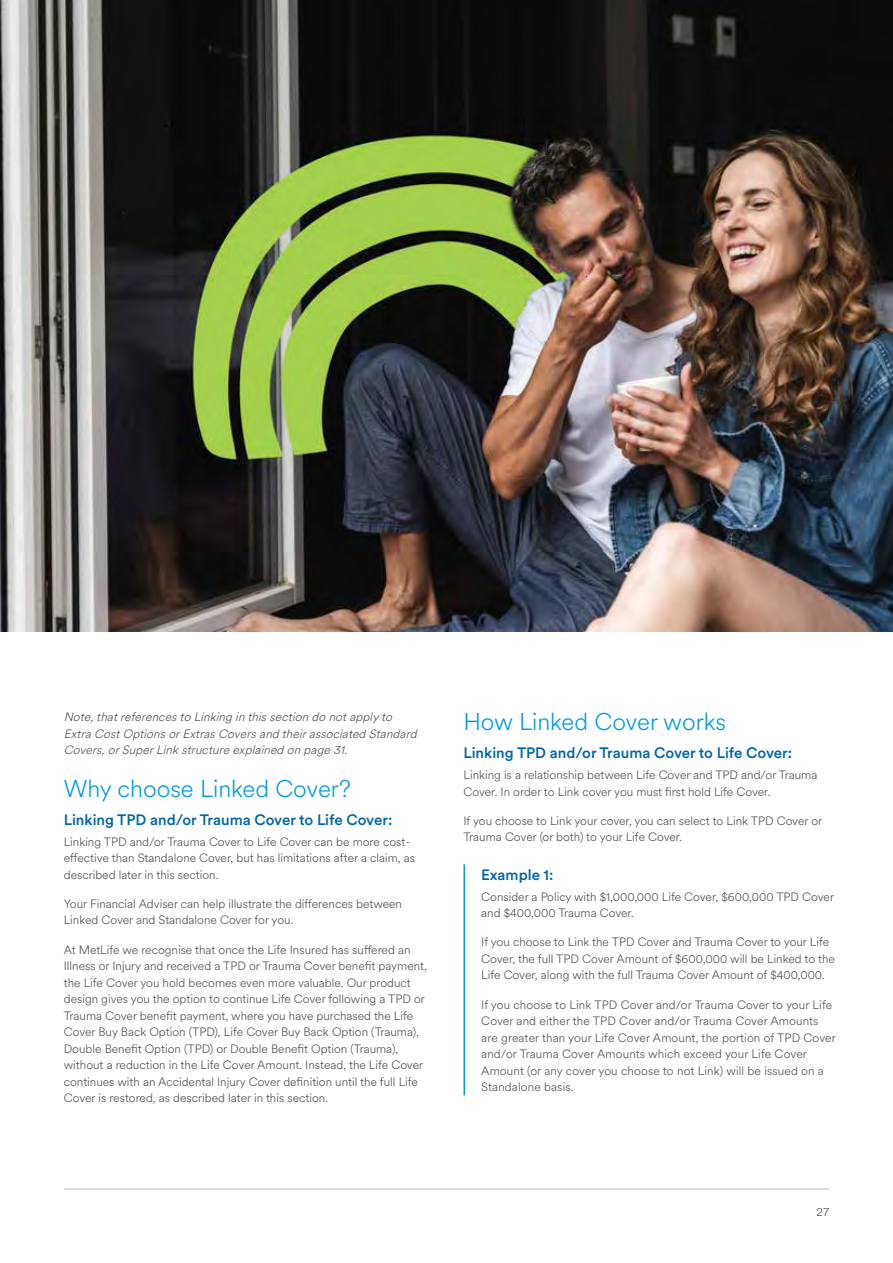
<style>
.page{position:relative;width:893px;height:1263px;background:#fff}
.page>*{position:absolute;margin:0;border:0;box-sizing:border-box;transform-origin:0 0}
.t1{font:300 24px "Met Life Circular";color:#009cdc}
.t2{font:500 15px "Met Life Circular";color:#0066a6}
.t3{font:300 12px/16.5px "Met Life Circular";color:#4d4d4f}
.t4{font:italic 300 12px/16.5px "Met Life Circular";color:#4d4d4f}
</style>
<div class="page">
<img style="left:0;top:0;width:893px;height:631px">
<hr style="left:463px;top:864px;width:2px;height:231px;background:#009cdc">
<hr style="left:64px;top:1188px;width:765px;height:1px;background:#bdbbbc">
<p class="t4" style="left:64px;top:708px;width:358px">Note,thatreferencesto Linking in thissection do notapplyto<br>ExtraCostOptionsorExtrasCoversand theirassociated Standard<br>Covers,orSuperLinkstructure explained on page 31.</p>
<h1 class="t1" style="left:64px;top:772px;width:288px">Why choose Linked Cover?</h1>
<p class="t2" style="left:64px;top:809px;width:330px">Linking TPD and/or Trauma Cover to Life Cover:</p>
<p class="t3" style="left:64px;top:833px;width:353px">Linking TPD and/or Trauma Cover to Life Cover can be more cost&shy;effective than Standalone Cover, but has limitations after a claim, as described later in this section.</p>
<p class="t3" style="left:64px;top:895px;width:340px">Your Financial Adviser can help illustrate the differences between<br>Linked Cover and Standalone Cover for you.</p>
<p class="t3" style="left:64px;top:941px;width:365px">At MetLife we recognise that once the Life Insured has suffered an Illness or Injury and received a TPD or Trauma Cover benefit payment, the Life Cover you hold becomes even more valuable. Our product design gives you the option to continue Life Cover following a TPD or Trauma Cover benefit payment, where you have purchased the Life Cover Buy Back Option (TPD), Life Cover Buy Back Option (Trauma), Double Benefit Option (TPD) or Double Benefit Option (Trauma), without a reduction in the Life Cover Amount. Instead, the Life Cover continues with an Accidental Injury Cover definition until the full Life Cover is restored, as described later in this section.</p>
<h1 class="t1" style="left:463px;top:706px;width:264px">How Linked Cover works</h1>
<p class="t2" style="left:463px;top:743px;width:330px">Linking TPD and/or Trauma Cover to Life Cover:</p>
<p class="t3" style="left:463px;top:766px;width:355px">Linking is a relationship between Life Cover and TPD and/or Trauma<br>Cover. In order to Link cover you must first hold Life Cover.</p>
<p class="t3" style="left:463px;top:812px;width:360px">If you choose to Link your cover, you can select to Link TPD Cover or<br>Trauma Cover (or both) to your Life Cover.</p>
<p class="t2" style="left:481px;top:864px;width:74px">Example 1:</p>
<p class="t3" style="left:481px;top:888px;width:354px">Consider a Policy with $1,000,000 Life Cover, $600,000 TPD Cover and $400,000 Trauma Cover.</p>
<p class="t3" style="left:481px;top:933px;width:355px">If you choose to Link the TPD Cover and Trauma Cover to your Life<br>Cover, the full TPD Cover Amount of $600,000 will be Linked to the<br>Life Cover, along with the full Trauma Cover Amount of $400,000.</p>
<p class="t3" style="left:481px;top:996px;width:356px">If you choose to Link TPD Cover and/or Trauma Cover to your Life Cover and either the TPD Cover and/or Trauma Cover Amounts are greater than your Life Cover Amount, the portion of TPD Cover and/or Trauma Cover Amounts which exceed your Life Cover Amount (or any cover you choose to not Link) will be issued on a Standalone basis.</p>
<p class="t3" style="left:816px;top:1203px;width:14px">27</p>
</div>
